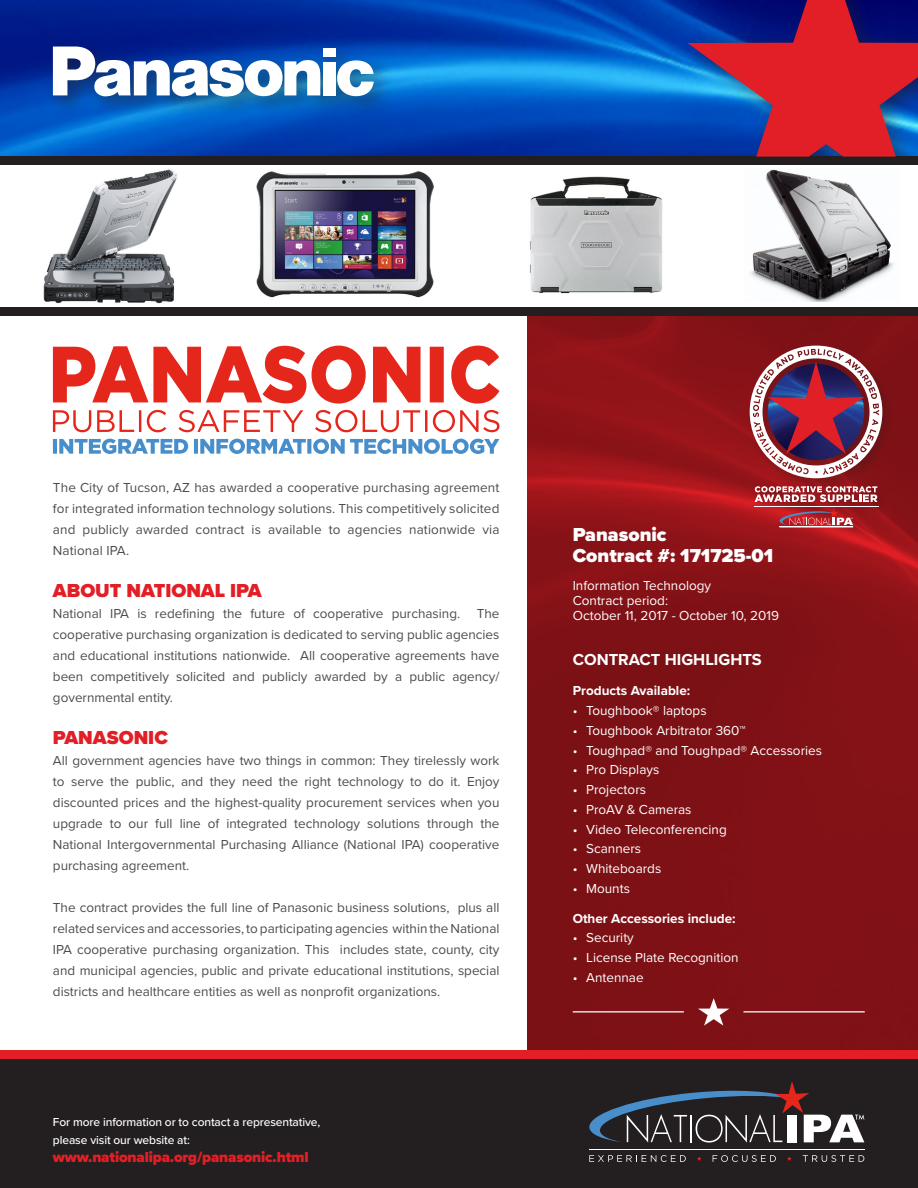
<style>
.page{position:relative;width:918px;height:1188px;background:#fff}
.page>*{position:absolute;margin:0;border:0;box-sizing:border-box;transform-origin:0 0}
.t1{font:900 19.5px/21px "Proxima Nova";color:#fff}
.t2{font:900 19.5px "Proxima Nova";color:#e21f26}
.t3{font:700 16.5px "Proxima Nova";color:#fff}
.t4{font:900 15px "Proxima Nova";letter-spacing:-.01em;color:#e21f26}
.t5{font:13.5px/21px "Proxima Nova";color:#4b4c4d;text-align:justify}
.t6{font:13.5px/15px "Proxima Nova";color:#fff}
.t7{font:700 13.5px "Proxima Nova";color:#fff}
.t8{font:500 12px/18px "Proxima Nova";letter-spacing:-.01em;color:#fff}
</style>
<div class="page">
<img style="left:43px;top:169px;width:135px;height:135px">
<img style="left:256px;top:171px;width:178px;height:127px">
<img style="left:530px;top:176px;width:133px;height:118px">
<img style="left:750px;top:169px;width:144px;height:132px">
<svg style="left:527px;top:316px;width:391px;height:734px;background:#841216"></svg>
<img style="left:0;top:0;width:678px;height:157px">
<div style="left:0;top:1054px;width:918px;height:134px;background:#231f20"></div>
<div style="left:0;top:157px;width:918px;height:8px;background:#231f20"></div>
<div style="left:678px;top:0;width:240px;height:157px;background:#231f20;opacity:.48"></div>
<svg style="left:687px;top:0;width:231px;height:157px;background:#7c2c5d"></svg>
<div style="left:0;top:1050px;width:918px;height:8px;background:#e21f26"></div>
<div style="left:0;top:308px;width:918px;height:8px;background:#231f20"></div>
<hr style="left:573px;top:1011px;width:111px;height:1px;background:#fff">
<svg style="left:698px;top:998px;width:31px;height:28px"></svg>
<hr style="left:743px;top:1011px;width:122px;height:1px;background:#fff">
<div style="left:747px;top:343px;width:148px;height:197px;background:#231f20;opacity:.25"></div>
<svg style="left:750px;top:346px;width:132px;height:132px"></svg>
<svg style="left:755px;top:486px;width:122px;height:16px"></svg>
<hr style="left:754px;top:506px;width:125px;height:1px;background:#fff">
<hr style="left:780px;top:527px;width:73px;height:1px;background:#fff">
<svg style="left:779px;top:509px;width:74px;height:16px"></svg>
<hr style="left:589px;top:1149px;width:276px;height:1px;background:#fff">
<svg style="left:589px;top:1081px;width:275px;height:62px"></svg>
<svg style="left:803px;top:1155px;width:61px;height:7px"></svg>
<svg style="left:787px;top:1156px;width:5px;height:5px"></svg>
<svg style="left:697px;top:1156px;width:5px;height:5px"></svg>
<svg style="left:589px;top:1155px;width:97px;height:7px"></svg>
<svg style="left:713px;top:1155px;width:63px;height:7px"></svg>
<svg style="left:53px;top:439px;width:447px;height:15px"></svg>
<svg style="left:53px;top:410px;width:446px;height:22px"></svg>
<svg style="left:53px;top:346px;width:447px;height:58px"></svg>
<div style="left:44px;top:38px;width:351px;height:80px;background:#231f20;opacity:.51"></div>
<svg style="left:337px;top:60px;width:37px;height:36px"></svg>
<div style="left:323px;top:62px;width:13px;height:33px;background:#fff"></div>
<div style="left:323px;top:48px;width:13px;height:8px;background:#fff"></div>
<svg style="left:53px;top:47px;width:267px;height:50px"></svg>
<p class="t5" style="left:53px;top:477px;width:448px">The City of Tucson, AZ has awarded a cooperative purchasing agreement for integrated information technology solutions. This competitively solicited and publicly awarded contract is available to agencies nationwide via National IPA.</p>
<p class="t2" style="left:53px;top:576px;width:210px">ABOUT NATIONAL IPA</p>
<p class="t5" style="left:53px;top:603px;width:448px">National IPA is redefining the future of cooperative purchasing. The cooperative purchasing organization is dedicated to serving public agencies and educational institutions nationwide. All cooperative agreements have been competitively solicited and publicly awarded by a public agency/ governmental entity.</p>
<p class="t2" style="left:53px;top:723px;width:117px">PANASONIC</p>
<p class="t5" style="left:53px;top:750px;width:448px">All government agencies have two things in common: They tirelessly work to serve the public, and they need the right technology to do it. Enjoy discounted prices and the highest-quality procurement services when you upgrade to our full line of integrated technology solutions through the National Intergovernmental Purchasing Alliance (National IPA) cooperative purchasing agreement.</p>
<p class="t5" style="left:53px;top:897px;width:448px">The contract provides the full line of Panasonic business solutions, plus all related services and accessories, to participating agencies within the National IPA cooperative purchasing organization. This includes state, county, city and municipal agencies, public and private educational institutions, special districts and healthcare entities as well as nonprofit organizations.</p>
<p class="t8" style="left:53px;top:1113px;width:269px">For more information or to contact a representative, please visit our website at:</p>
<p class="t4" style="left:53px;top:1146px;width:257px">www.nationalipa.org/panasonic.html</p>
<p class="t1" style="left:573px;top:524px;width:202px">Panasonic<br>Contract #: 171725-01</p>
<p class="t6" style="left:573px;top:578px;width:208px">Information Technology<br>Contract period:<br>October 11, 2017 - October 10, 2019</p>
<p class="t3" style="left:573px;top:648px;width:191px">CONTRACT HIGHLIGHTS</p>
<p class="t7" style="left:573px;top:681px;width:119px">Products Available:</p>
<p class="t6" style="left:573px;top:702px;width:135px">• Toughbook® laptops</p>
<p class="t6" style="left:573px;top:722px;width:174px">• Toughbook Arbitrator 360™</p>
<p class="t6" style="left:573px;top:742px;width:251px">• Toughpad® and Toughpad® Accessories</p>
<p class="t6" style="left:573px;top:762px;width:88px">• Pro Displays</p>
<p class="t6" style="left:573px;top:781px;width:75px">• Projectors</p>
<p class="t6" style="left:573px;top:801px;width:120px">• ProAV &amp; Cameras</p>
<p class="t6" style="left:573px;top:821px;width:156px">• Video Teleconferencing</p>
<p class="t6" style="left:573px;top:841px;width:70px">• Scanners</p>
<p class="t6" style="left:573px;top:860px;width:90px">• Whiteboards</p>
<p class="t6" style="left:573px;top:880px;width:59px">• Mounts</p>
<p class="t7" style="left:573px;top:908px;width:164px">Other Accessories include:</p>
<p class="t6" style="left:573px;top:930px;width:63px">• Security</p>
<p class="t6" style="left:573px;top:950px;width:167px">• License Plate Recognition</p>
<p class="t6" style="left:573px;top:969px;width:72px">• Antennae</p>
</div>
